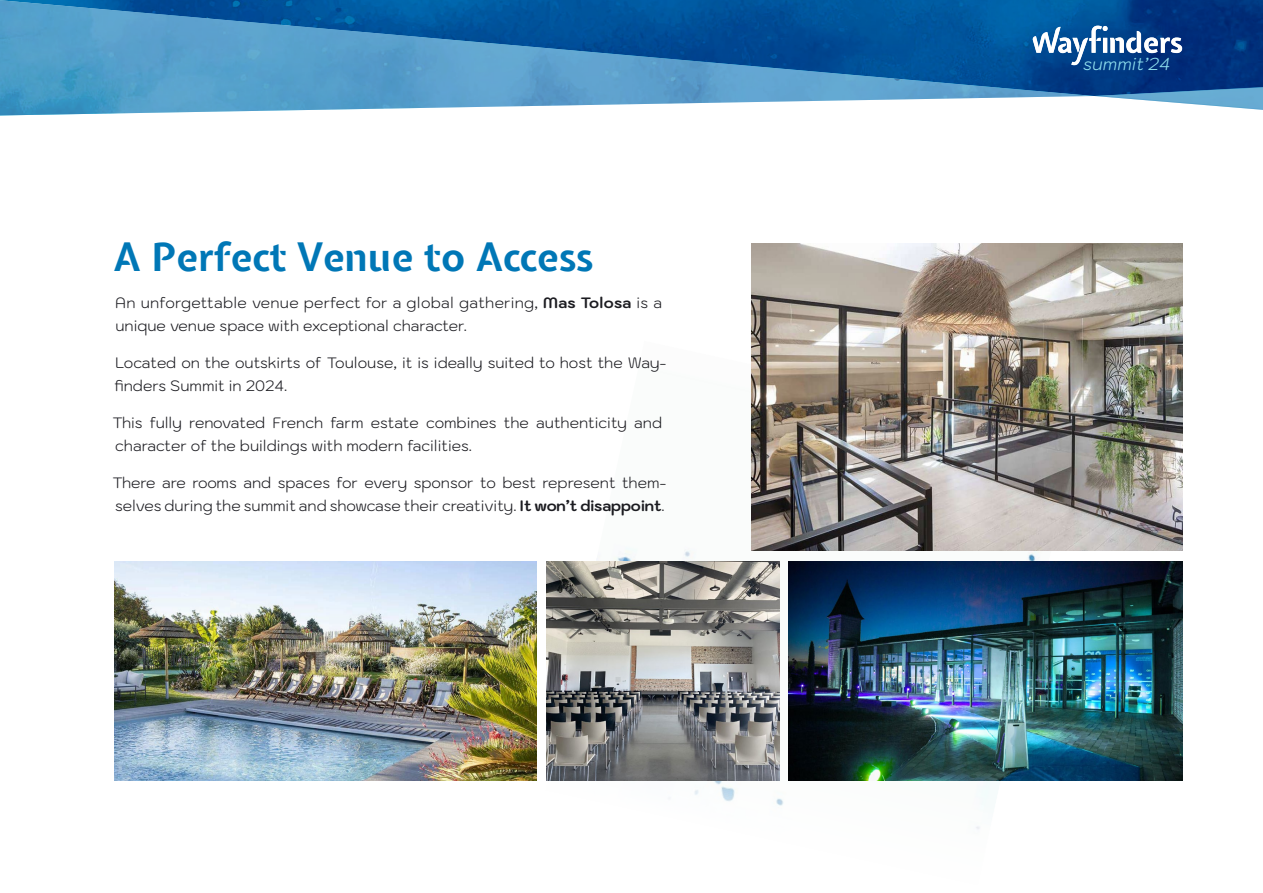
<style>
.page{position:relative;width:1263px;height:893px;background:#fff}
.page>*{position:absolute;margin:0;border:0;box-sizing:border-box;transform-origin:0 0}
.t1{font:700 39px "Expletus Sans";color:#0077b6}
.t2{font:italic 300 17.25px "Kodchasan";color:#90e0ef}
.t3{font:300 15px/22.8px "Kodchasan";color:#1c1c21}
.s1{font-weight:700}
</style>
<div class="page">
<img style="left:616px;top:341px;width:424px;height:489px">
<img style="left:546px;top:561px;width:233px;height:220px">
<img style="left:0;top:0;width:1263px;height:116px">
<img style="left:115px;top:561px;width:421px;height:220px">
<img style="left:789px;top:561px;width:393px;height:220px">
<img style="left:752px;top:243px;width:430px;height:308px">
<svg style="left:1032px;top:26px;width:150px;height:39px"></svg>
<h1 class="t1" style="left:113px;top:236px;width:481px">A Perfect Venue to Access</h1>
<p class="t3" style="left:115px;top:292px;width:548px">An unforgettable venue perfect for a global gathering, <span class="s1">Mas Tolosa</span> is a unique venue space with exceptional character.</p>
<p class="t3" style="left:114px;top:352px;width:554px">Located on the outskirts of Toulouse, it is ideally suited to host the Way&shy;finders Summit in 2024.</p>
<p class="t3" style="left:112px;top:412px;width:551px">This fully renovated French farm estate combines the authenticity and character of the buildings with modern facilities.</p>
<p class="t3" style="left:112px;top:472px;width:556px">There are rooms and spaces for every sponsor to best represent them&shy;selves during the summit and showcase their creativity. <span class="s1">It won’t disappoint</span>.</p>
<p class="t2" style="left:1082px;top:50px;width:94px">summit’24</p>
</div>
